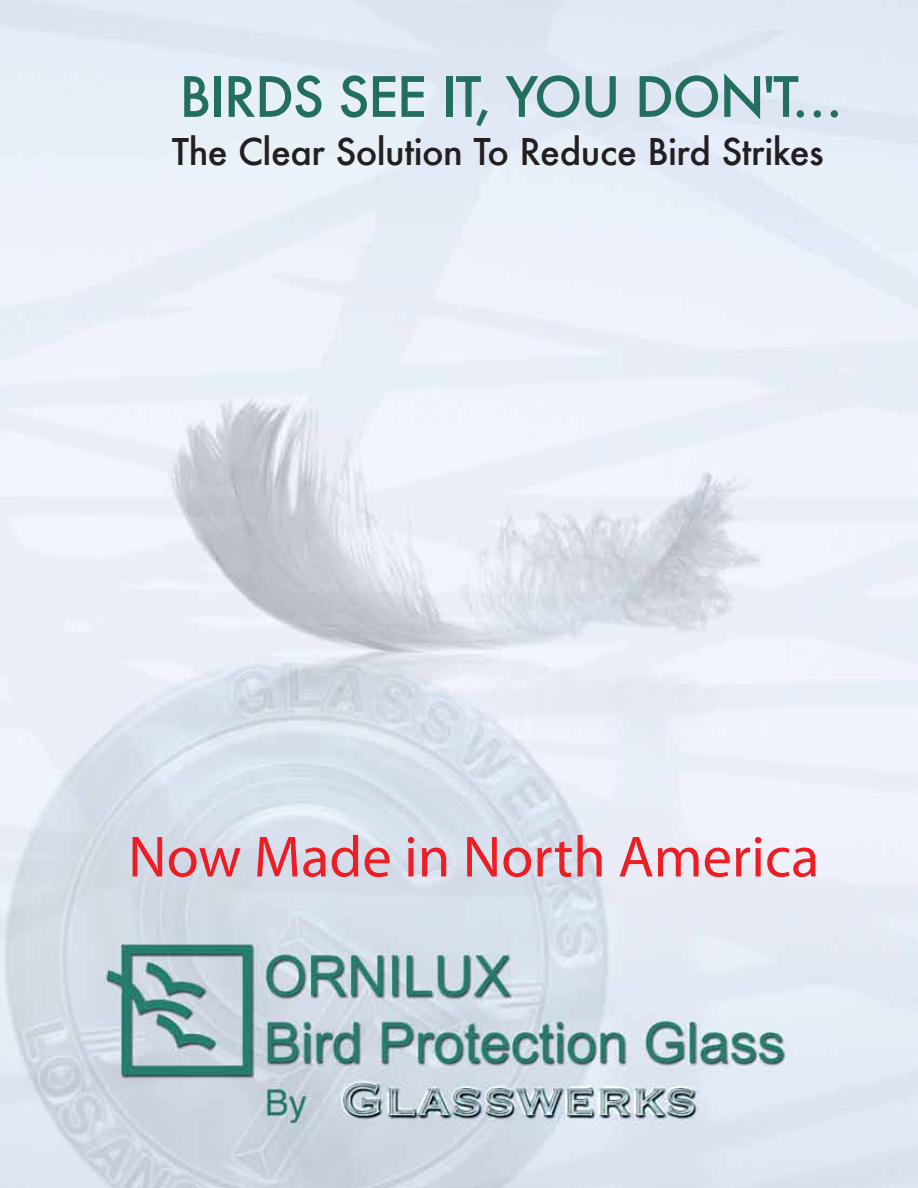
<style>
.page{position:relative;width:918px;height:1188px;background:#fff}
.page>*{position:absolute;margin:0;border:0;box-sizing:border-box;transform-origin:0 0}
.t1{font:58.5px "Myriad Pro";color:#ed1d24}
.t2{font:500 54px "Futura";letter-spacing:-.03em;color:#236f5d}
.t3{font:500 36px "Futura";letter-spacing:-.015em;color:#231f20}
</style>
<div class="page">
<img style="left:0;top:0;width:918px;height:1188px">
<p class="t2" style="left:179px;top:60px;width:665px">BIRDS SEE IT, YOU DON'T…</p>
<p class="t3" style="left:172px;top:127px;width:653px">The Clear Solution To Reduce Bird Strikes</p>
<p class="t1" style="left:128px;top:821px;width:693px">Now Made in North America</p>
</div>
